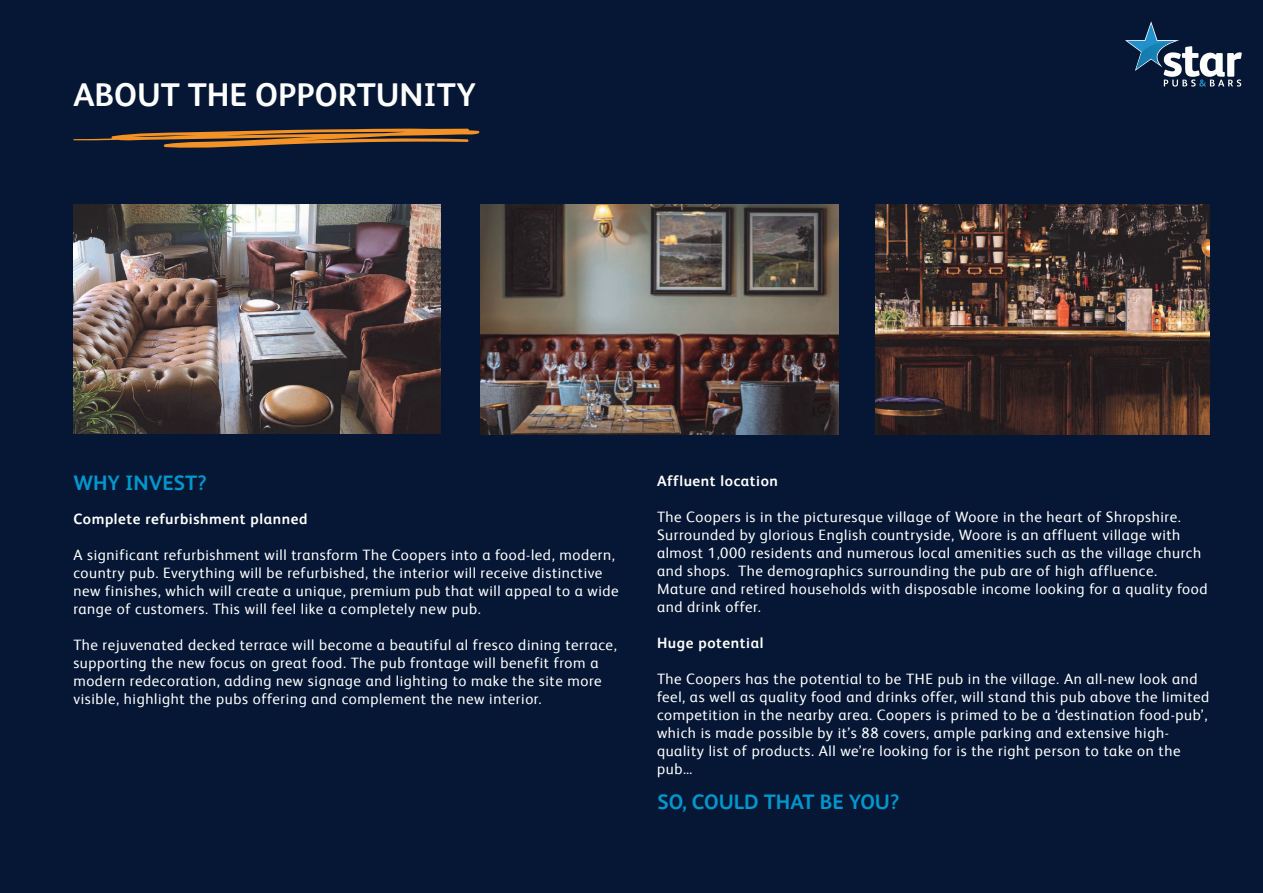
<style>
.page{position:relative;width:1263px;height:893px;background:#051734}
.page>*{position:absolute;margin:0;border:0;box-sizing:border-box;transform-origin:0 0}
.t1{font:700 33px "HEINEKEN Core";color:#fff}
.t2{font:700 21px "HEINEKEN Core";color:#0097cd}
.t3{font:15px/18px "HEINEKEN Core";letter-spacing:.04em;color:#fff}
.t4{font:700 15px "HEINEKEN Core";letter-spacing:.04em;color:#fff}
</style>
<div class="page">
<svg style="left:73px;top:128px;width:407px;height:20px"></svg>
<img style="left:74px;top:205px;width:366px;height:229px">
<img style="left:480px;top:204px;width:358px;height:230px">
<img style="left:875px;top:205px;width:334px;height:229px">
<svg style="left:1125px;top:21px;width:117px;height:66px"></svg>
<h1 class="t1" style="left:73px;top:72px;width:404px">ABOUT THE OPPORTUNITY</h1>
<h2 class="t2" style="left:73px;top:468px;width:135px">WHY INVEST?</h2>
<p class="t4" style="left:73px;top:508px;width:236px">Complete refurbishment planned</p>
<p class="t3" style="left:73px;top:545px;width:547px">A significant refurbishment will transform The Coopers into a food-led, modern, country pub. Everything will be refurbished, the interior will receive distinctive new finishes, which will create a unique, premium pub that will appeal to a wide range of customers. This will feel like a completely new pub.</p>
<p class="t3" style="left:73px;top:635px;width:545px">The rejuvenated decked terrace will become a beautiful al fresco dining terrace, supporting the new focus on great food. The pub frontage will benefit from a modern redecoration, adding new signage and lighting to make the site more visible, highlight the pubs offering and complement the new interior.</p>
<p class="t4" style="left:657px;top:470px;width:122px">Affluent location</p>
<p class="t3" style="left:657px;top:506px;width:552px">The Coopers is in the picturesque village of Woore in the heart of Shropshire.<br>Surrounded by glorious English countryside, Woore is an affluent village with almost 1,000 residents and numerous local amenities such as the village church and shops. The demographics surrounding the pub are of high affluence.<br>Mature and retired households with disposable income looking for a quality food and drink offer.</p>
<p class="t4" style="left:657px;top:632px;width:108px">Huge potential</p>
<p class="t3" style="left:657px;top:668px;width:554px">The Coopers has the potential to be THE pub in the village. An all-new look and feel, as well as quality food and drinks offer, will stand this pub above the limited competition in the nearby area. Coopers is primed to be a ‘destination food-pub’, which is made possible by it’s 88 covers, ample parking and extensive high&shy;quality list of products. All we’re looking for is the right person to take on the pub…</p>
<h2 class="t2" style="left:657px;top:787px;width:243px">SO, COULD THAT BE YOU?</h2>
</div>
